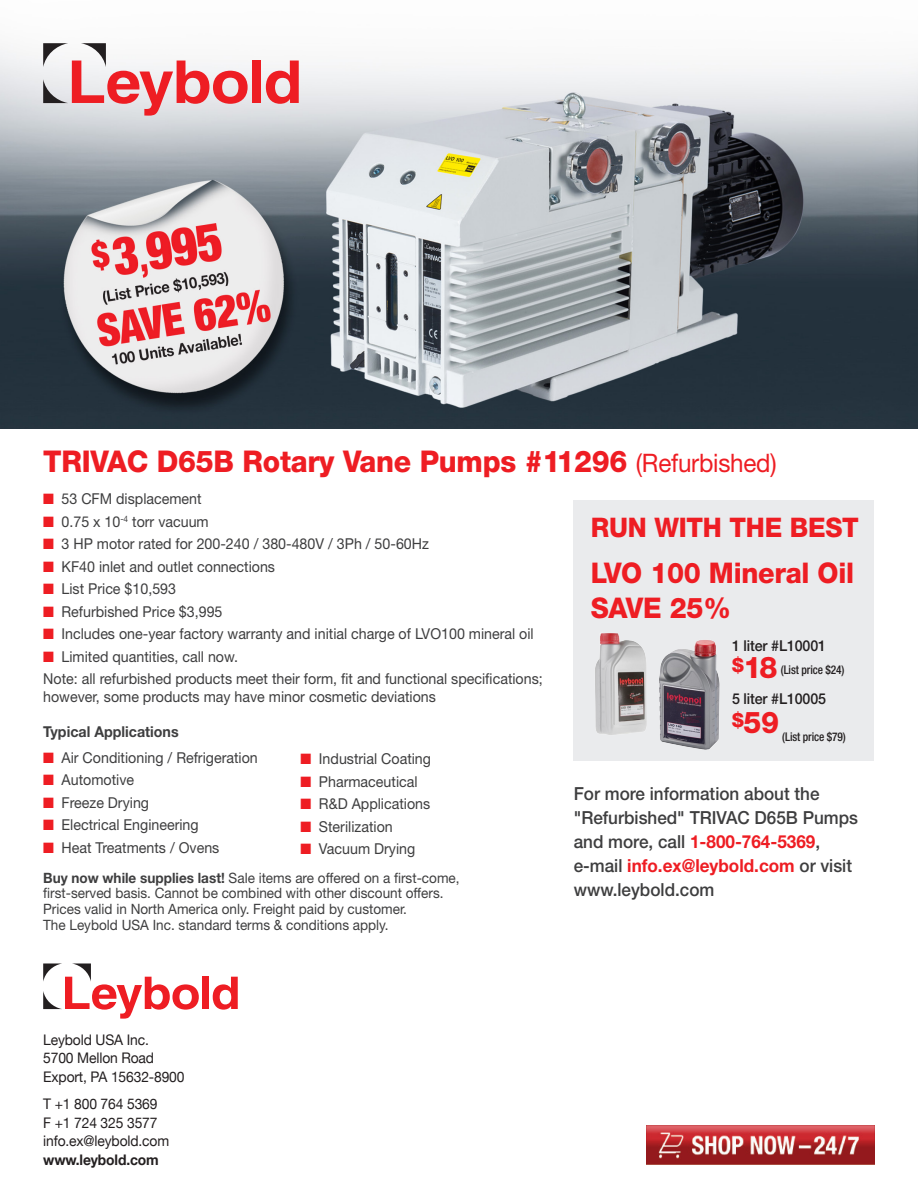
<style>
.page{position:relative;width:918px;height:1188px;background:#fff}
.page>*{position:absolute;margin:0;border:0;box-sizing:border-box;transform-origin:0 0}
.t1{font:800 30px "Helvetica Neue LT Std";letter-spacing:-.01em;color:#ee1d23;scale:.95 1}
.t2{font:800 28.5px/34.5px "Helvetica Neue LT Std";letter-spacing:-.01em;color:#ee1d23;scale:.95 1}
.t3{font:800 27px "Helvetica Neue LT Std";letter-spacing:-.01em;color:#ee1d23;scale:.95 1}
.t4{font:500 18px/24px "Helvetica Neue LT Std";color:#3e3e3f;scale:.95 1}
.t5{font:15px/18px "Helvetica Neue LT Std";color:#3e3e3f;scale:.95 1}
.t6{font:500 15px "Helvetica Neue LT Std";letter-spacing:-.01em;color:#231f20;scale:.95 1}
.t7{font:700 15px "Helvetica Neue LT Std";color:#3e3e3f;scale:.95 1}
.t8{font:14.55px/18.6px "Helvetica Neue";letter-spacing:-.01em;color:#231f20;scale:.95 1}
.t9{font:700 14.55px "Helvetica Neue";letter-spacing:-.01em;color:#231f20;scale:.95 1}
.t10{font:14.25px/15.8px "Helvetica Neue LT Std";color:#3e3e3f;scale:.95 1}
.t11{font:500 condensed 12px "Helvetica Neue LT Std";letter-spacing:-.01em;color:#231f20;scale:.95 1}
.s1{font-weight:400;font-size:25.5px}
.s2{color:#ee1d23}
.s3{font-weight:700}
.s4{font-weight:700;color:#ee1d23}
</style>
<div class="page">
<img style="left:0;top:48px;width:918px;height:381px">
<div style="left:252px;top:61px;width:9px;height:42px;background:#ee1d23"></div>
<svg style="left:266px;top:61px;width:33px;height:43px"></svg>
<svg style="left:43px;top:43px;width:205px;height:73px"></svg>
<div style="left:202px;top:977px;width:7px;height:32px;background:#ee1d23"></div>
<svg style="left:213px;top:977px;width:25px;height:33px"></svg>
<svg style="left:43px;top:963px;width:156px;height:56px"></svg>
<img style="left:646px;top:1125px;width:229px;height:39px">
<div style="left:574px;top:501px;width:300px;height:260px;background:#eaebed"></div>
<img style="left:595px;top:633px;width:52px;height:102px">
<img style="left:659px;top:640px;width:61px;height:110px">
<p class="t1" style="left:43px;top:443px;width:774px">TRIVAC D65B Rotary Vane Pumps #11296 <span class="s1">(Refurbished)</span></p>
<p class="t5" style="left:43px;top:489px;width:168px"><span class="s2">■</span> 53 CFM displacement</p>
<p class="t5" style="left:43px;top:512px;width:176px"><span class="s2">■</span> 0.75 x 10<sup>-4</sup> torr vacuum</p>
<p class="t5" style="left:43px;top:534px;width:408px"><span class="s2">■</span> 3 HP motor rated for 200-240 / 380-480V / 3Ph / 50-60Hz</p>
<p class="t5" style="left:43px;top:557px;width:246px"><span class="s2">■</span> KF40 inlet and outlet connections</p>
<p class="t5" style="left:43px;top:579px;width:141px"><span class="s2">■</span> List Price $10,593</p>
<p class="t5" style="left:43px;top:602px;width:190px"><span class="s2">■</span> Refurbished Price $3,995</p>
<p class="t5" style="left:43px;top:624px;width:518px"><span class="s2">■</span> Includes one-year factory warranty and initial charge of LVO100 mineral oil</p>
<p class="t5" style="left:43px;top:647px;width:207px"><span class="s2">■</span> Limited quantities, call now.</p>
<p class="t5" style="left:43px;top:669px;width:527px">Note: all refurbished products meet their form, fit and functional specifications; however, some products may have minor cosmetic deviations</p>
<p class="t7" style="left:43px;top:722px;width:144px">Typical Applications</p>
<p class="t5" style="left:43px;top:748px;width:227px"><span class="s2">■</span> Air Conditioning / Refrigeration</p>
<p class="t5" style="left:43px;top:771px;width:97px"><span class="s2">■</span> Automotive</p>
<p class="t5" style="left:43px;top:793px;width:113px"><span class="s2">■</span> Freeze Drying</p>
<p class="t5" style="left:43px;top:816px;width:165px"><span class="s2">■</span> Electrical Engineering</p>
<p class="t5" style="left:43px;top:838px;width:187px"><span class="s2">■</span> Heat Treatments / Ovens</p>
<p class="t5" style="left:301px;top:750px;width:139px"><span class="s2">■</span> Industrial Coating</p>
<p class="t5" style="left:301px;top:772px;width:125px"><span class="s2">■</span> Pharmaceutical</p>
<p class="t5" style="left:301px;top:795px;width:138px"><span class="s2">■</span> R&amp;D Applications</p>
<p class="t5" style="left:301px;top:817px;width:99px"><span class="s2">■</span> Sterilization</p>
<p class="t5" style="left:301px;top:840px;width:122px"><span class="s2">■</span> Vacuum Drying</p>
<p class="t10" style="left:43px;top:869px;width:440px"><span class="s3">Buy now while supplies last!</span> Sale items are offered on a first-come, first-served basis. Cannot be combined with other discount offers.<br>Prices valid in North America only. Freight paid by customer.<br>The Leybold USA Inc. standard terms &amp; conditions apply.</p>
<p class="t3" style="left:591px;top:511px;width:284px">RUN WITH THE BEST</p>
<p class="t2" style="left:591px;top:556px;width:279px">LVO 100 Mineral Oil<br>SAVE 25%</p>
<p class="t6" style="left:732px;top:637px;width:101px">1 liter #L10001</p>
<p class="t1" style="left:732px;top:649px;width:49px"><sup>$</sup>18</p>
<p class="t11" style="left:781px;top:663px;width:68px">(List price $24)</p>
<p class="t6" style="left:732px;top:690px;width:101px">5 liter #L10005</p>
<p class="t1" style="left:732px;top:704px;width:51px"><sup>$</sup>59</p>
<p class="t11" style="left:782px;top:730px;width:68px">(List price $79)</p>
<p class="t4" style="left:574px;top:782px;width:301px">For more information about the "Refurbished" TRIVAC D65B Pumps and more, call <span class="s4">1-800-764-5369</span>, e-mail <span class="s4">info.ex@leybold.com</span> or visit www.leybold.com</p>
<p class="t8" style="left:43px;top:1031px;width:118px">Leybold USA Inc.<br>5700 Mellon Road</p>
<p class="t8" style="left:43px;top:1068px;width:150px">Export, PA 15632-8900</p>
<p class="t8" style="left:43px;top:1096px;width:122px">T +1 800 764 5369</p>
<p class="t8" style="left:43px;top:1114px;width:122px">F +1 724 325 3577</p>
<p class="t8" style="left:43px;top:1133px;width:134px">info.ex@leybold.com</p>
<p class="t9" style="left:43px;top:1148px;width:123px">www.leybold.com</p>
</div>
